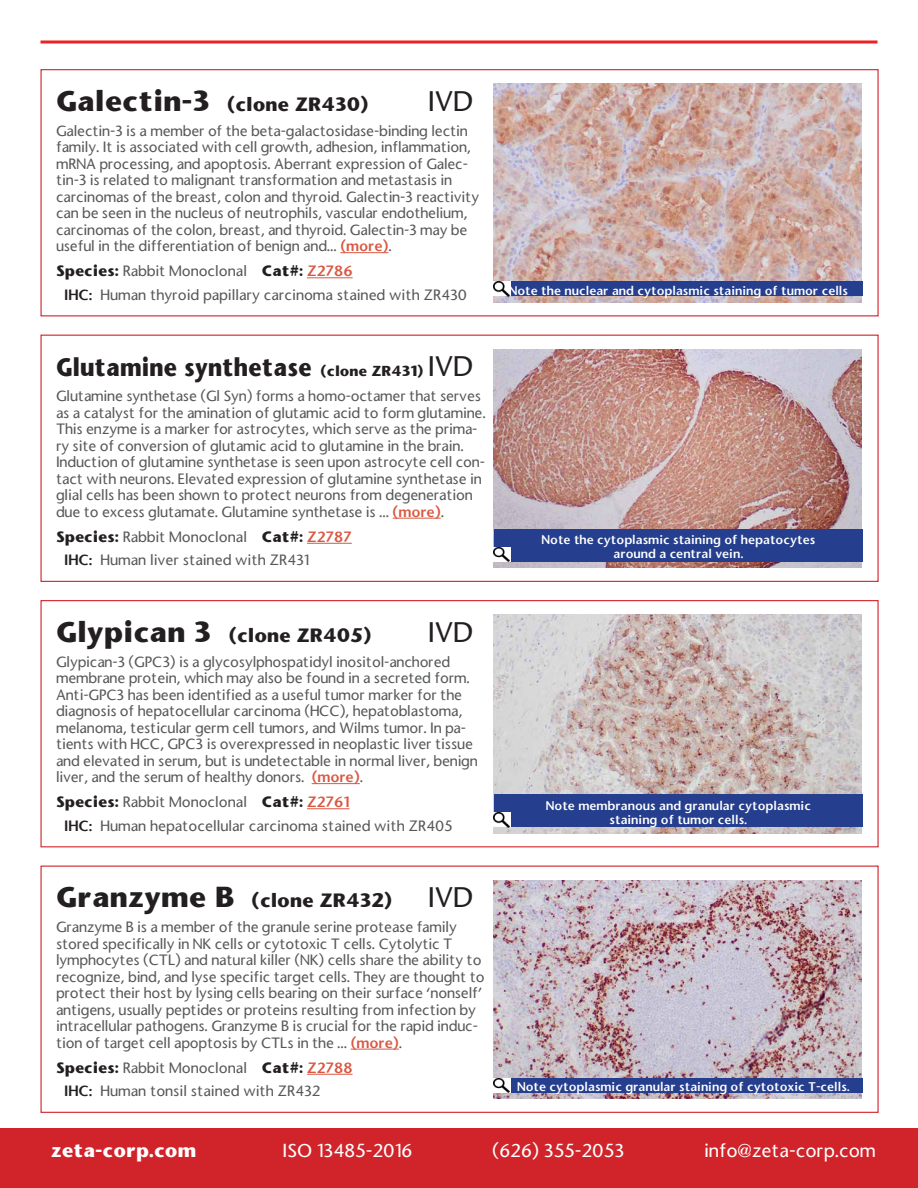
<style>
.page{position:relative;width:918px;height:1188px;background:#fff}
.page>*{position:absolute;margin:0;border:0;box-sizing:border-box;transform-origin:0 0}
.t1{font:500 27px "Stone Sans";color:#231f20}
.t2{font:700 24px "Stone Sans";color:#231f20;scale:.88 1}
.t3{font:700 18px "Stone Sans";color:#231f20}
.t4{font:500 18px "Stone Sans";color:#fff}
.t5{font:700 18px "Stone Sans";color:#fff}
.t6{font:500 14.25px/16.5px "Stone Sans";letter-spacing:-.01em;color:#57585a}
.t7{font:12px/14.4px "Stone Sans Semi Boold";color:#fff;text-align:center}
.s1{font-size:27px}
.s2{font-family:"Stone Sans Semi Boold";font-weight:400;color:#d95842}
.s3{font-weight:700;color:#231f20}
.s4{font-family:"Stone Sans Semi Boold";font-weight:400;color:#231f20}
.s5{font-size:13.5px}
</style>
<div class="page">
<div style="left:0;top:1129px;width:918px;height:59px;background:#d1232a"></div>
<svg style="left:40px;top:40px;width:838px;height:4px;background:#f25859"></svg>
<div style="left:40px;top:69px;width:839px;height:247px;border:1px solid #d1232a"></div>
<hr style="left:340px;top:252px;width:48px;height:1px;background:#d95842">
<hr style="left:307px;top:278px;width:46px;height:1px;background:#d95842">
<img style="left:494px;top:84px;width:368px;height:218px">
<div style="left:40px;top:335px;width:839px;height:247px;border:1px solid #d1232a"></div>
<hr style="left:393px;top:518px;width:48px;height:1px;background:#d95842">
<hr style="left:307px;top:543px;width:45px;height:1px;background:#d95842">
<img style="left:494px;top:349px;width:368px;height:219px">
<div style="left:40px;top:600px;width:839px;height:247px;border:1px solid #d1232a"></div>
<hr style="left:312px;top:783px;width:48px;height:1px;background:#d95842">
<hr style="left:307px;top:809px;width:42px;height:1px;background:#d95842">
<img style="left:494px;top:615px;width:368px;height:218px">
<div style="left:40px;top:866px;width:839px;height:247px;border:1px solid #d1232a"></div>
<hr style="left:351px;top:1049px;width:48px;height:1px;background:#d95842">
<hr style="left:307px;top:1074px;width:46px;height:1px;background:#d95842">
<img style="left:494px;top:880px;width:368px;height:219px">
<div style="left:494px;top:281px;width:368px;height:15px;background:#253f8e"></div>
<div style="left:494px;top:529px;width:368px;height:32px;background:#253f8e"></div>
<div style="left:494px;top:795px;width:368px;height:32px;background:#253f8e"></div>
<div style="left:494px;top:1078px;width:368px;height:14px;background:#253f8e"></div>
<svg style="left:493px;top:281px;width:17px;height:9px"></svg>
<img style="left:494px;top:282px;width:16px;height:14px">
<img style="left:494px;top:547px;width:16px;height:15px">
<svg style="left:493px;top:812px;width:17px;height:9px"></svg>
<img style="left:494px;top:813px;width:16px;height:14px">
<img style="left:494px;top:1078px;width:16px;height:15px">
<p class="t3" style="left:56px;top:92px;width:314px"><span class="s1">Galectin-3</span> (clone ZR430)</p>
<p class="t6" style="left:56px;top:122px;width:425px">Galectin-3 is a member of the beta-galactosidase-binding lectin family. It is associated with cell growth, adhesion, inflammation, mRNA processing, and apoptosis. Aberrant expression of Galec&shy;tin-3 is related to malignant transformation and metastasis in carcinomas of the breast, colon and thyroid. Galectin-3 reactivity can be seen in the nucleus of neutrophils, vascular endothelium, carcinomas of the colon, breast, and thyroid. Galectin-3 may be useful in the differentiation of benign and... <span class="s2">(more)</span>.</p>
<p class="t6" style="left:56px;top:263px;width:298px"><span class="s3">Species:</span> Rabbit Monoclonal <span class="s3">Cat#:</span> <span class="s2">Z2786</span></p>
<p class="t6" style="left:64px;top:286px;width:404px"><span class="s4">IHC:</span> Human thyroid papillary carcinoma stained with ZR430</p>
<p class="t1" style="left:428px;top:84px;width:47px">IVD</p>
<p class="t1" style="left:428px;top:349px;width:47px">IVD</p>
<p class="t2" style="left:56px;top:351px;width:419px">Glutamine synthetase <span class="s5">(clone ZR431)</span></p>
<p class="t6" style="left:56px;top:388px;width:431px">Glutamine synthetase (Gl Syn) forms a homo-octamer that serves as a catalyst for the amination of glutamic acid to form glutamine.<br>This enzyme is a marker for astrocytes, which serve as the prima&shy;ry site of conversion of glutamic acid to glutamine in the brain.<br>Induction of glutamine synthetase is seen upon astrocyte cell con&shy;tact with neurons. Elevated expression of glutamine synthetase in glial cells has been shown to protect neurons from degeneration due to excess glutamate. Glutamine synthetase is ... <span class="s2">(more)</span>.</p>
<p class="t6" style="left:56px;top:528px;width:297px"><span class="s3">Species:</span> Rabbit Monoclonal <span class="s3">Cat#:</span> <span class="s2">Z2787</span></p>
<p class="t6" style="left:64px;top:552px;width:247px"><span class="s4">IHC:</span> Human liver stained with ZR431</p>
<p class="t3" style="left:56px;top:623px;width:317px"><span class="s1">Glypican 3</span> (clone ZR405)</p>
<p class="t6" style="left:56px;top:653px;width:423px">Glypican-3 (GPC3) is a glycosylphospatidyl inositol-anchored membrane protein, which may also be found in a secreted form.<br>Anti-GPC3 has been identified as a useful tumor marker for the diagnosis of hepatocellular carcinoma (HCC), hepatoblastoma, melanoma, testicular germ cell tumors, and Wilms tumor. In pa&shy;tients with HCC, GPC3 is overexpressed in neoplastic liver tissue and elevated in serum, but is undetectable in normal liver, benign liver, and the serum of healthy donors. <span class="s2">(more)</span>.</p>
<p class="t6" style="left:56px;top:794px;width:295px"><span class="s3">Species:</span> Rabbit Monoclonal <span class="s3">Cat#:</span> <span class="s2">Z2761</span></p>
<p class="t6" style="left:64px;top:817px;width:390px"><span class="s4">IHC:</span> Human hepatocellular carcinoma stained with ZR405</p>
<p class="t1" style="left:428px;top:615px;width:47px">IVD</p>
<p class="t3" style="left:56px;top:888px;width:338px"><span class="s1">Granzyme B</span> (clone ZR432)</p>
<p class="t6" style="left:56px;top:919px;width:430px">Granzyme B is a member of the granule serine protease family stored specifically in NK cells or cytotoxic T cells. Cytolytic T lymphocytes (CTL) and natural killer (NK) cells share the ability to recognize, bind, and lyse specific target cells. They are thought to protect their host by lysing cells bearing on their surface ‘nonself’ antigens, usually peptides or proteins resulting from infection by intracellular pathogens. Granzyme B is crucial for the rapid induc&shy;tion of target cell apoptosis by CTLs in the ... <span class="s2">(more)</span>.</p>
<p class="t6" style="left:56px;top:1059px;width:298px"><span class="s3">Species:</span> Rabbit Monoclonal <span class="s3">Cat#:</span> <span class="s2">Z2788</span></p>
<p class="t6" style="left:64px;top:1083px;width:258px"><span class="s4">IHC:</span> Human tonsil stained with ZR432</p>
<p class="t1" style="left:428px;top:880px;width:47px">IVD</p>
<p class="t7" style="left:509px;top:283px;width:341px">Note the nuclear and cytoplasmic staining of tumor cells</p>
<p class="t7" style="left:542px;top:533px;width:275px">Note the cytoplasmic staining of hepatocytes around a central vein.</p>
<p class="t7" style="left:546px;top:798px;width:267px">Note membranous and granular cytoplasmic staining of tumor cells.</p>
<p class="t7" style="left:517px;top:1079px;width:335px">Note cytoplasmic granular staining of cytotoxic T-cells.</p>
<p class="t5" style="left:51px;top:1138px;width:147px">zeta-corp.com</p>
<p class="t4" style="left:282px;top:1139px;width:131px">ISO 13485-2016</p>
<p class="t4" style="left:492px;top:1139px;width:134px">(626) 355-2053</p>
<p class="t4" style="left:704px;top:1139px;width:173px">info@zeta-corp.com</p>
</div>
